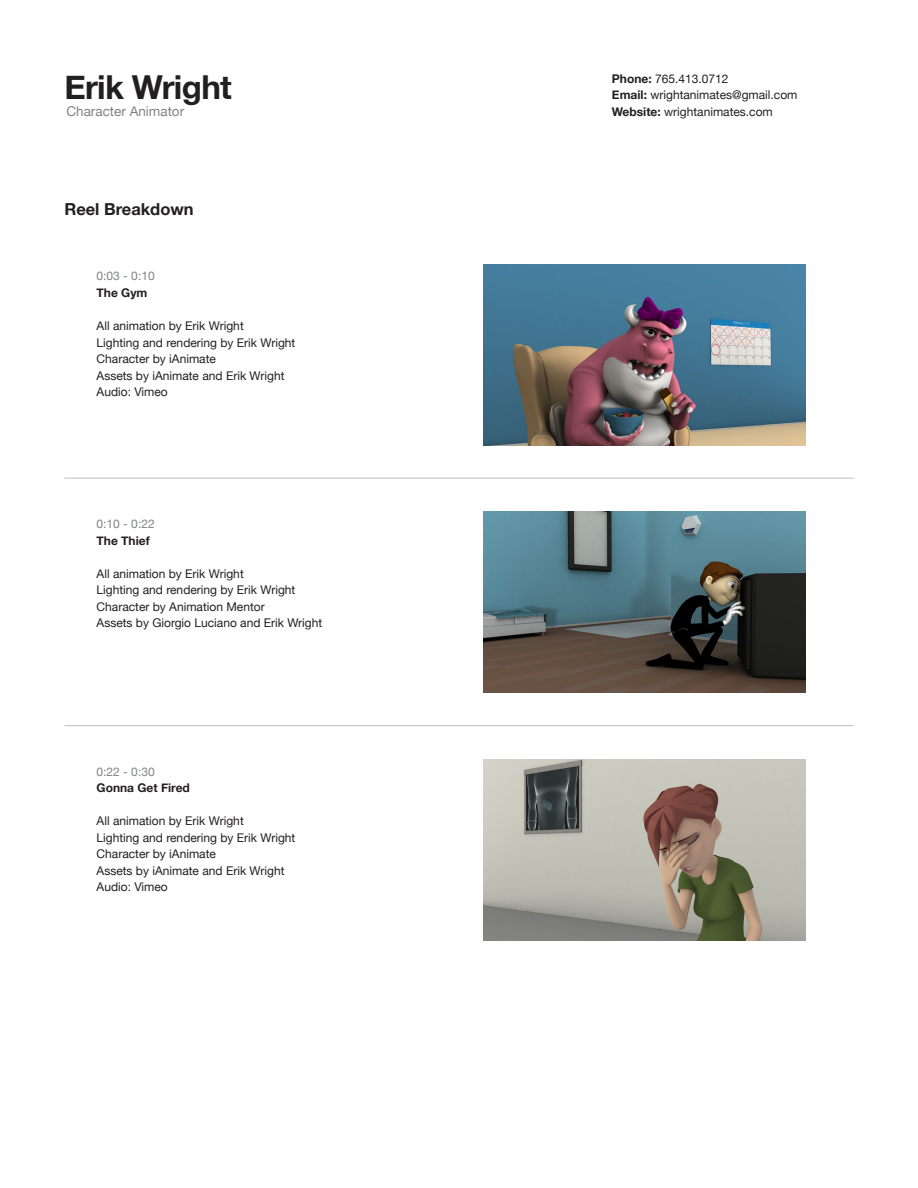
<style>
.page{position:relative;width:918px;height:1188px;background:#fff}
.page>*{position:absolute;margin:0;border:0;box-sizing:border-box;transform-origin:0 0}
.Name{font:700 33px "Helvetica Neue";letter-spacing:-.02em;color:#231f20}
.Section_Title_-_LEFT{font:700 16.5px "Helvetica Neue";color:#231f20}
.Occupation_Job_Title{font:13.5px "Helvetica Neue";color:#808285}
.Body_Text_-_BLACK_LE{font:12px "Helvetica Neue";color:#231f20}
.Title_-_LEFT{font:700 12px "Helvetica Neue";color:#231f20}
.Body_Text_-_BLACK_LE-2{font:12px "Helvetica Neue";color:#808285}
.s1{font-weight:700}
</style>
<div class="page">
<hr style="left:64px;top:478px;width:790px;height:1px;background:#bcbdc0">
<hr style="left:64px;top:725px;width:790px;height:1px;background:#bcbdc0">
<img style="left:483px;top:264px;width:323px;height:181px">
<img style="left:483px;top:512px;width:323px;height:181px">
<img style="left:483px;top:759px;width:323px;height:181px">
<p class="Name" style="left:64px;top:61px;width:169px">Erik Wright</p>
<p class="Occupation_Job_Title" style="left:66px;top:101px;width:119px">Character Animator</p>
<p class="Section_Title_-_LEFT" style="left:64px;top:196px;width:131px">Reel Breakdown</p>
<p class="Body_Text_-_BLACK_LE-2" style="left:97px;top:268px;width:60px">0:03 - 0:10</p>
<p class="Title_-_LEFT" style="left:97px;top:283px;width:52px">The Gym</p>
<p class="Body_Text_-_BLACK_LE" style="left:97px;top:317px;width:149px">All animation by Erik Wright</p>
<p class="Body_Text_-_BLACK_LE" style="left:97px;top:334px;width:200px">Lighting and rendering by Erik Wright</p>
<p class="Body_Text_-_BLACK_LE" style="left:97px;top:350px;width:121px">Character by iAnimate</p>
<p class="Body_Text_-_BLACK_LE" style="left:97px;top:367px;width:189px">Assets by iAnimate and Erik Wright</p>
<p class="Body_Text_-_BLACK_LE" style="left:97px;top:383px;width:73px">Audio: Vimeo</p>
<p class="Body_Text_-_BLACK_LE-2" style="left:97px;top:515px;width:60px">0:10 - 0:22</p>
<p class="Title_-_LEFT" style="left:97px;top:531px;width:55px">The Thief</p>
<p class="Body_Text_-_BLACK_LE" style="left:97px;top:565px;width:149px">All animation by Erik Wright</p>
<p class="Body_Text_-_BLACK_LE" style="left:97px;top:581px;width:200px">Lighting and rendering by Erik Wright</p>
<p class="Body_Text_-_BLACK_LE" style="left:97px;top:598px;width:170px">Character by Animation Mentor</p>
<p class="Body_Text_-_BLACK_LE" style="left:97px;top:614px;width:227px">Assets by Giorgio Luciano and Erik Wright</p>
<p class="Body_Text_-_BLACK_LE-2" style="left:97px;top:763px;width:60px">0:22 - 0:30</p>
<p class="Title_-_LEFT" style="left:97px;top:778px;width:95px">Gonna Get Fired</p>
<p class="Body_Text_-_BLACK_LE" style="left:97px;top:812px;width:149px">All animation by Erik Wright</p>
<p class="Body_Text_-_BLACK_LE" style="left:97px;top:829px;width:200px">Lighting and rendering by Erik Wright</p>
<p class="Body_Text_-_BLACK_LE" style="left:97px;top:845px;width:121px">Character by iAnimate</p>
<p class="Body_Text_-_BLACK_LE" style="left:97px;top:862px;width:189px">Assets by iAnimate and Erik Wright</p>
<p class="Body_Text_-_BLACK_LE" style="left:97px;top:878px;width:73px">Audio: Vimeo</p>
<p class="Body_Text_-_BLACK_LE" style="left:612px;top:70px;width:118px"><span class="s1">Phone:</span> 765.413.0712</p>
<p class="Body_Text_-_BLACK_LE" style="left:612px;top:86px;width:187px"><span class="s1">Email:</span> wrightanimates@gmail.com</p>
<p class="Body_Text_-_BLACK_LE" style="left:612px;top:103px;width:162px"><span class="s1">Website:</span> wrightanimates.com</p>
</div>
